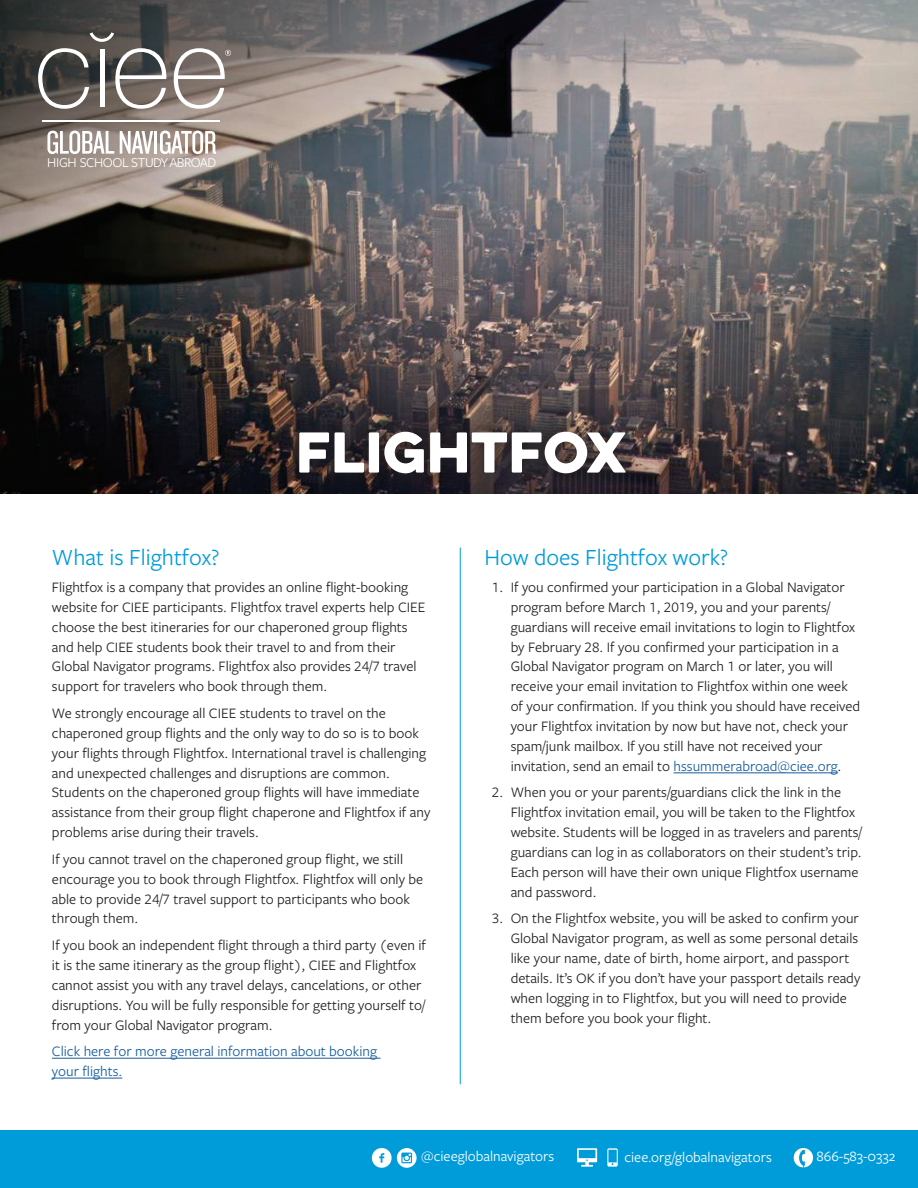
<style>
.page{position:relative;width:918px;height:1188px;background:#fff}
.page>*{position:absolute;margin:0;border:0;box-sizing:border-box;transform-origin:0 0}
.t1{font:51.45px "Eveleth Clean";letter-spacing:.02em;color:#fff}
.t2{font:24px "Freight Sans Pro";color:#009cd9}
.Text{font:15px/19.8px "Freight Sans Pro";color:#231f20}
.t3{font:15px "Freight Sans Pro";color:#fff}
.Text-2{font:15px/19.8px "Freight Sans Pro";color:#175d9e}
.t4{font:14.1px "Freight Sans Pro";letter-spacing:-.035em;color:#fff}
.s1{color:#175d9e}
</style>
<div class="page">
<div style="left:0;top:1130px;width:918px;height:58px;background:#009cd9"></div>
<svg style="left:372px;top:1148px;width:45px;height:20px"></svg>
<svg style="left:794px;top:1148px;width:19px;height:20px"></svg>
<svg style="left:577px;top:1148px;width:20px;height:19px"></svg>
<svg style="left:607px;top:1148px;width:11px;height:19px"></svg>
<img style="left:0;top:404px;width:918px;height:90px">
<hr style="left:52px;top:1058px;width:329px;height:1px;background:#175d9e">
<hr style="left:52px;top:1078px;width:70px;height:1px;background:#175d9e">
<hr style="left:673px;top:773px;width:165px;height:1px;background:#175d9e">
<hr style="left:460px;top:548px;width:1px;height:536px;background:#009cd9">
<svg style="left:284px;top:417px;width:355px;height:71px;background:#322b2d"></svg>
<img style="left:0;top:0;width:918px;height:404px">
<hr style="left:43px;top:120px;width:177px;height:2px;background:#fff">
<svg style="left:47px;top:131px;width:67px;height:23px"></svg>
<svg style="left:120px;top:131px;width:33px;height:23px"></svg>
<hr style="left:154px;top:131px;width:3px;height:23px;background:#fff">
<svg style="left:160px;top:131px;width:56px;height:23px"></svg>
<svg style="left:38px;top:48px;width:51px;height:61px"></svg>
<hr style="left:100px;top:50px;width:4px;height:57px;background:#fff">
<svg style="left:115px;top:48px;width:52px;height:61px"></svg>
<svg style="left:90px;top:32px;width:24px;height:10px"></svg>
<svg style="left:173px;top:48px;width:58px;height:61px"></svg>
<p class="t4" style="left:47px;top:153px;width:171px">HIGH SCHOOL STUDY ABROAD</p>
<h1 class="t1" style="left:296px;top:413px;width:331px">FLIGHTFOX</h1>
<h2 class="t2" style="left:52px;top:542px;width:169px">What is Flightfox?</h2>
<p class="Text" style="left:52px;top:577px;width:375px">Flightfox is a company that provides an online flight-booking website for CIEE participants. Flightfox travel experts help CIEE choose the best itineraries for our chaperoned group flights and help CIEE students book their travel to and from their Global Navigator programs. Flightfox also provides 24/7 travel support for travelers who book through them.</p>
<p class="Text" style="left:52px;top:703px;width:380px">We strongly encourage all CIEE students to travel on the chaperoned group flights and the only way to do so is to book your flights through Flightfox. International travel is challenging and unexpected challenges and disruptions are common.<br>Students on the chaperoned group flights will have immediate assistance from their group flight chaperone and Flightfox if any problems arise during their travels.</p>
<p class="Text" style="left:52px;top:848px;width:373px">If you cannot travel on the chaperoned group flight, we still encourage you to book through Flightfox. Flightfox will only be able to provide 24/7 travel support to participants who book through them.</p>
<p class="Text" style="left:52px;top:935px;width:376px">If you book an independent flight through a third party (even if it is the same itinerary as the group flight), CIEE and Flightfox cannot assist you with any travel delays, cancelations, or other disruptions. You will be fully responsible for getting yourself to/ from your Global Navigator program.</p>
<p class="Text-2" style="left:52px;top:1041px;width:327px">Click here for more general information about booking your flights.</p>
<h2 class="t2" style="left:484px;top:542px;width:245px">How does Flightfox work?</h2>
<p class="Text" style="left:511px;top:577px;width:351px;text-indent:-19px">1. If you confirmed your participation in a Global Navigator program before March 1, 2019, you and your parents/ guardians will receive email invitations to login to Flightfox by February 28. If you confirmed your participation in a Global Navigator program on March 1 or later, you will receive your email invitation to Flightfox within one week of your confirmation. If you think you should have received your Flightfox invitation by now but have not, check your spam/junk mailbox. If you still have not received your invitation, send an email to <span class="s1">hssummerabroad@ciee.org</span>.</p>
<p class="Text" style="left:511px;top:782px;width:353px;text-indent:-19px">2. When you or your parents/guardians click the link in the Flightfox invitation email, you will be taken to the Flightfox website. Students will be logged in as travelers and parents/ guardians can log in as collaborators on their student’s trip.<br>Each person will have their own unique Flightfox username and password.</p>
<p class="Text" style="left:511px;top:908px;width:351px;text-indent:-19px">3. On the Flightfox website, you will be asked to confirm your Global Navigator program, as well as some personal details like your name, date of birth, home airport, and passport details. It’s OK if you don’t have your passport details ready when logging in to Flightfox, but you will need to provide them before you book your flight.</p>
<p class="t3" style="left:421px;top:1146px;width:135px">@cieeglobalnavigators</p>
<p class="t3" style="left:624px;top:1147px;width:149px">ciee.org/globalnavigators</p>
<p class="t3" style="left:817px;top:1146px;width:80px">866-583-0332</p>
</div>
